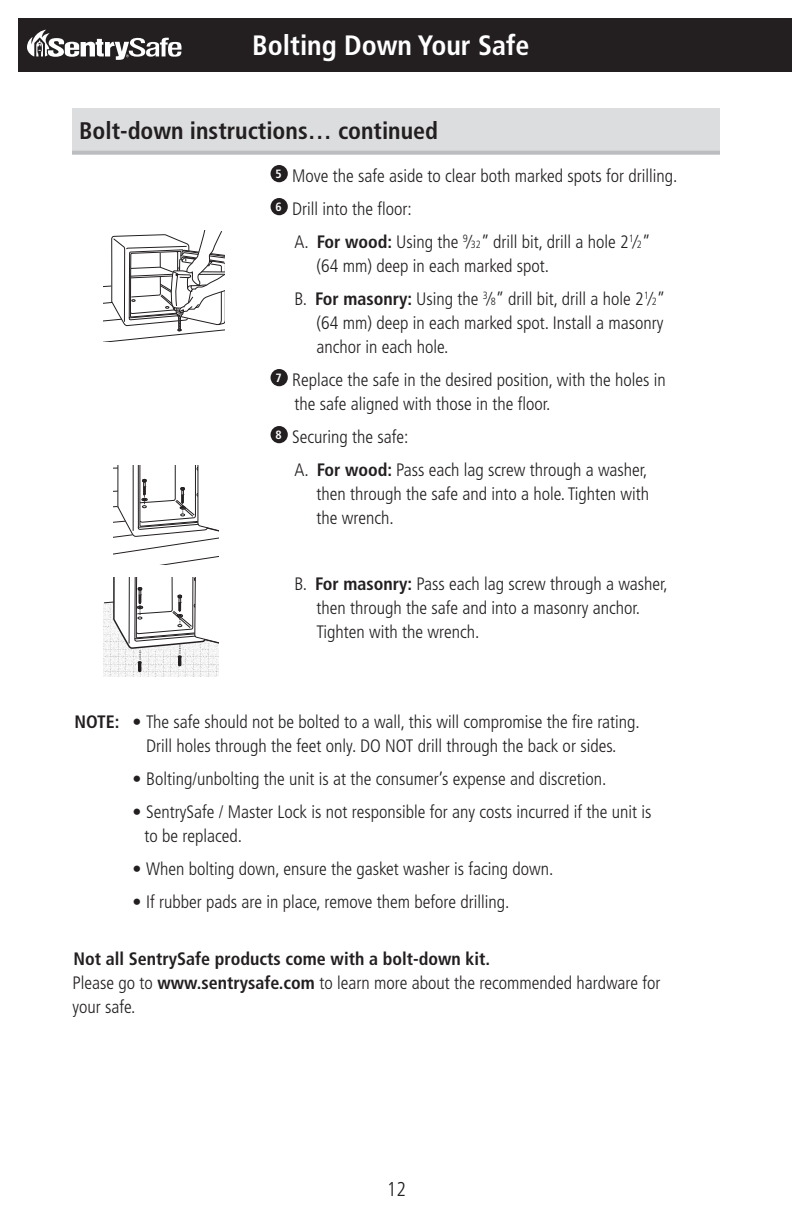
<style>
.page{position:relative;width:792px;height:1224px;background:#fff}
.page>*{position:absolute;margin:0;border:0;box-sizing:border-box;transform-origin:0 0}
.t1{font:700 condensed 28px "Frutiger";color:#fff}
.t2{font:700 condensed 24px "Frutiger";color:#231f20}
.t3{font:300 condensed 20px "Frutiger LT Std";color:#231f20}
.t4{font:300 condensed 18px/24px "Frutiger LT Std";color:#231f20}
.t5{font:700 condensed 18px/24px "Frutiger";color:#231f20}
.t6{font:700 condensed 12px "Frutiger";color:#fff}
.s1{font-family:"Frutiger";font-weight:700}
.s2{font-size:10.4px}
.s3{font-family:"Frutiger LT Std";font-weight:300}
</style>
<div class="page">
<div style="left:18px;top:18px;width:774px;height:54px;background:#231f20"></div>
<svg style="left:27px;top:30px;width:155px;height:30px"></svg>
<div style="left:271px;top:165px;width:17px;height:17px;background:#231f20;border-radius:50%"></div>
<div style="left:271px;top:198px;width:17px;height:17px;background:#231f20;border-radius:50%"></div>
<div style="left:271px;top:369px;width:17px;height:17px;background:#231f20;border-radius:50%"></div>
<div style="left:271px;top:426px;width:17px;height:17px;background:#231f20;border-radius:50%"></div>
<div style="left:72px;top:108px;width:648px;height:45px;background:#dcdddf"></div>
<svg style="left:72px;top:151px;width:648px;height:4px;background:#c0c1c4"></svg>
<svg style="left:103px;top:230px;width:122px;height:112px"></svg>
<svg style="left:113px;top:465px;width:106px;height:100px"></svg>
<svg style="left:103px;top:578px;width:116px;height:99px"></svg>
<p class="t1" style="left:252px;top:28px;width:279px">Bolting Down Your Safe</p>
<p class="t2" style="left:79px;top:117px;width:360px">Bolt-down instructions… continued</p>
<p class="t6" style="left:275px;top:167px;width:8px">5</p>
<p class="t4" style="left:292px;top:164px;width:387px">Move the safe aside to clear both marked spots for drilling.</p>
<p class="t6" style="left:275px;top:200px;width:8px">6</p>
<p class="t4" style="left:292px;top:197px;width:121px">Drill into the floor:</p>
<p class="t4" style="left:317px;top:230px;width:336px;text-indent:-22px">A. <span class="s1">For wood:</span> Using the <sup>9</sup>⁄<span class="s2">32</span>” drill bit, drill a hole 2<sup>1</sup>⁄<span class="s2">2</span>” (64 mm) deep in each marked spot.</p>
<p class="t4" style="left:317px;top:287px;width:351px;text-align:justify;text-indent:-22px">B. <span class="s1">For masonry:</span> Using the <sup>3</sup>⁄<span class="s2">8</span>” drill bit, drill a hole 2<sup>1</sup>⁄<span class="s2">2</span>” (64 mm) deep in each marked spot. Install a masonry anchor in each hole.</p>
<p class="t6" style="left:275px;top:371px;width:8px">7</p>
<p class="t4" style="left:292px;top:368px;width:375px">Replace the safe in the desired position, with the holes in the safe aligned with those in the floor.</p>
<p class="t6" style="left:275px;top:428px;width:8px">8</p>
<p class="t4" style="left:292px;top:425px;width:118px">Securing the safe:</p>
<p class="t4" style="left:317px;top:458px;width:334px;text-align:justify;text-indent:-22px">A. <span class="s1">For wood:</span> Pass each lag screw through a washer, then through the safe and into a hole. Tighten with the wrench.</p>
<p class="t4" style="left:317px;top:572px;width:353px;text-indent:-22px">B. <span class="s1">For masonry:</span> Pass each lag screw through a washer, then through the safe and into a masonry anchor.<br>Tighten with the wrench.</p>
<p class="t4" style="left:146px;top:710px;width:495px;text-indent:-72px"><span class="s1">NOTE: •</span> The safe should not be bolted to a wall, this will compromise the fire rating.<br>Drill holes through the feet only. DO NOT drill through the back or sides.</p>
<p class="t4" style="left:133px;top:767px;width:476px"><span class="s1">•</span> Bolting/unbolting the unit is at the consumer’s expense and discretion.</p>
<p class="t4" style="left:145px;top:800px;width:508px;text-indent:-12px"><span class="s1">•</span> SentrySafe / Master Lock is not responsible for any costs incurred if the unit is to be replaced.</p>
<p class="t4" style="left:133px;top:857px;width:422px"><span class="s1">•</span> When bolting down, ensure the gasket washer is facing down.</p>
<p class="t4" style="left:133px;top:890px;width:378px"><span class="s1">•</span> If rubber pads are in place, remove them before drilling.</p>
<p class="t5" style="left:73px;top:947px;width:590px">Not all SentrySafe products come with a bolt-down kit.<br><span class="s3">Please go to</span> www.sentrysafe.com <span class="s3">to learn more about the recommended hardware for your safe.</span></p>
<p class="t3" style="left:387px;top:1177px;width:21px">12</p>
</div>
